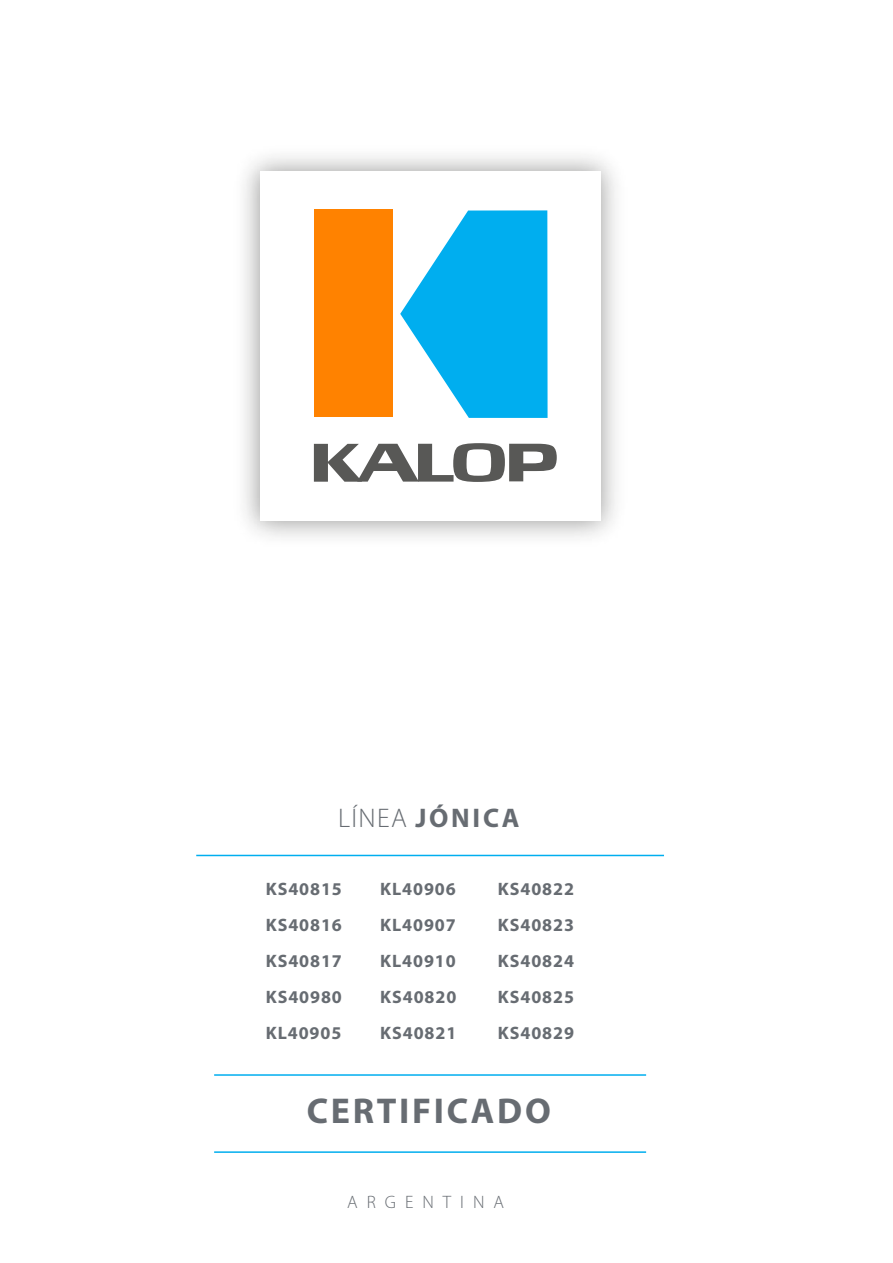
<style>
.page{position:relative;width:893px;height:1263px;background:#fff}
.page>*{position:absolute;margin:0;border:0;box-sizing:border-box;transform-origin:0 0}
.t1{font:700 36px "Myriad Pro";letter-spacing:.075em;color:#676c72}
.t2{font:700 27px "Myriad Pro";letter-spacing:.1em;color:#676c72}
.t3{font:700 18px/36px "Myriad Pro";letter-spacing:.05em;color:#676c72;text-align:justify}
.t4{font:300 18px "Myriad Pro";letter-spacing:.5em;color:#676c72}
.s1{font-weight:300}
</style>
<div class="page">
<hr style="left:196px;top:855px;width:468px;height:1px;background:#00aeef">
<hr style="left:214px;top:1074px;width:432px;height:2px;background:#00aeef">
<hr style="left:214px;top:1151px;width:432px;height:2px;background:#00aeef">
<div style="left:314px;top:210px;width:78px;height:207px;background:#ff8200"></div>
<svg style="left:400px;top:210px;width:148px;height:208px"></svg>
<svg style="left:314px;top:443px;width:243px;height:39px"></svg>
<h2 class="t2" style="left:338px;top:803px;width:183px"><span class="s1">LÍNEA</span> JÓNICA</h2>
<p class="t3" style="left:266px;top:871px;width:78px">KS40815<br>KS40816<br>KS40817<br>KS40980<br>KL40905</p>
<p class="t3" style="left:380px;top:871px;width:78px">KL40906<br>KL40907<br>KL40910<br>KS40820<br>KS40821</p>
<p class="t3" style="left:498px;top:871px;width:78px">KS40822<br>KS40823<br>KS40824<br>KS40825<br>KS40829</p>
<h1 class="t1" style="left:307px;top:1091px;width:246px">CERTIFICADO</h1>
<p class="t4" style="left:347px;top:1192px;width:158px">ARGENTINA</p>
</div>
